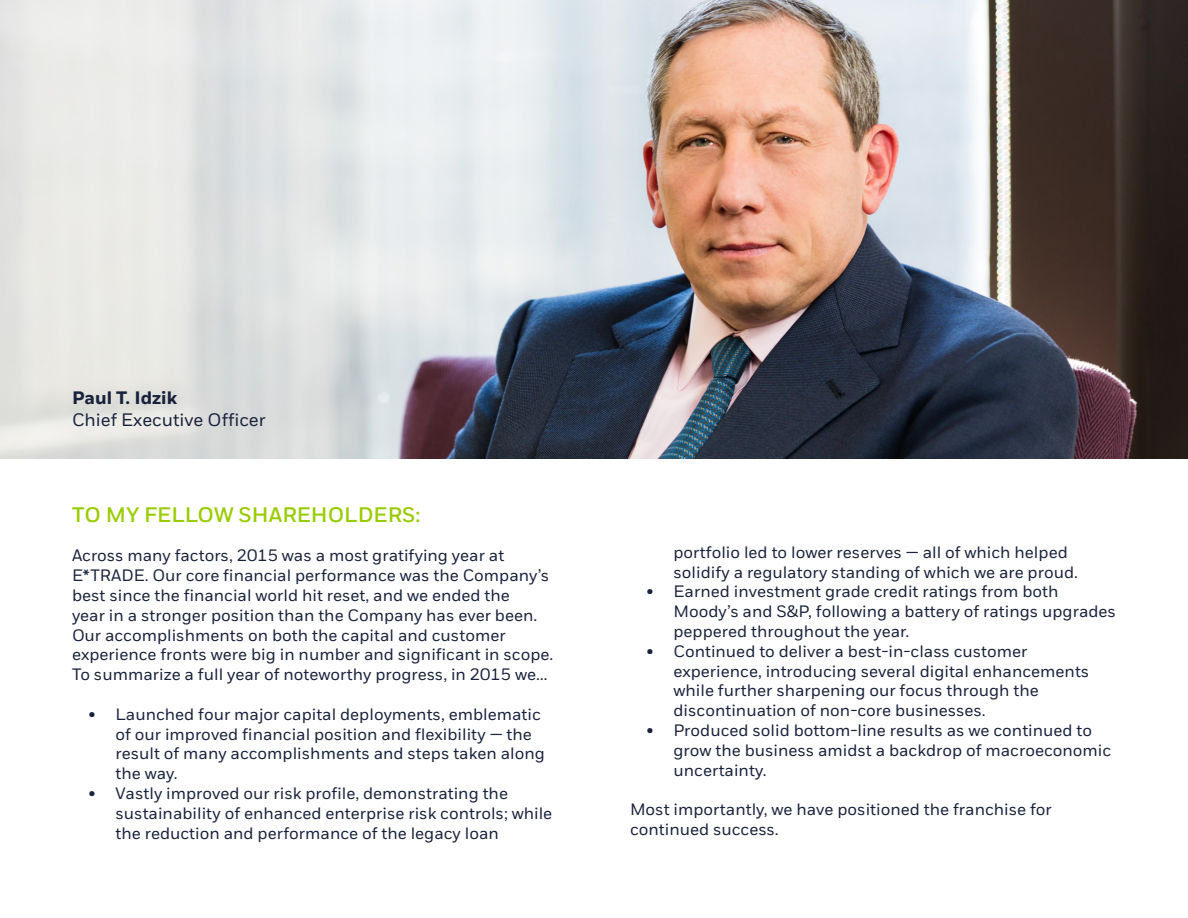
<style>
.page{position:relative;width:1188px;height:918px;background:#fff}
.page>*{position:absolute;margin:0;border:0;box-sizing:border-box;transform-origin:0 0}
.Text_Highlight{font:500 21px "E Trade Fort";color:#9c0}
.t1{font:18px "E Trade Fort";color:#19223c}
.t2{font:700 18px "E Trade Fort";color:#19223c}
.Body{font:16.5px/19.8px "E Trade Fort";color:#19223c}
</style>
<div class="page">
<img style="left:0;top:0;width:1188px;height:459px">
<p class="t2" style="left:72px;top:387px;width:107px">Paul T. Idzik</p>
<p class="t1" style="left:72px;top:408px;width:195px">Chief Executive Officer</p>
<p class="Text_Highlight" style="left:72px;top:502px;width:350px">TO MY FELLOW SHAREHOLDERS:</p>
<p class="Body" style="left:72px;top:546px;width:483px">Across many factors, 2015 was a most gratifying year at E*TRADE. Our core financial performance was the Company’s best since the financial world hit reset, and we ended the<br>year in a stronger position than the Company has ever been.<br>Our accomplishments on both the capital and customer experience fronts were big in number and significant in scope.<br>To summarize a full year of noteworthy progress, in 2015 we…</p>
<p class="Body" style="left:116px;top:704px;width:431px;text-indent:-27px">• Launched four major capital deployments, emblematic of our improved financial position and flexibility — the result of many accomplishments and steps taken along the way.</p>
<p class="Body" style="left:116px;top:784px;width:438px;text-indent:-27px">• Vastly improved our risk profile, demonstrating the sustainability of enhanced enterprise risk controls; while the reduction and performance of the legacy loan</p>
<p class="Body" style="left:674px;top:543px;width:406px">portfolio led to lower reserves — all of which helped solidify a regulatory standing of which we are proud.</p>
<p class="Body" style="left:674px;top:582px;width:444px;text-indent:-27px">• Earned investment grade credit ratings from both<br>Moody’s and S&amp;P, following a battery of ratings upgrades peppered throughout the year.</p>
<p class="Body" style="left:674px;top:642px;width:417px;text-indent:-27px">• Continued to deliver a best-in-class customer experience, introducing several digital enhancements while further sharpening our focus through the discontinuation of non-core businesses.</p>
<p class="Body" style="left:674px;top:721px;width:439px;text-indent:-27px">• Produced solid bottom-line results as we continued to grow the business amidst a backdrop of macroeconomic uncertainty.</p>
<p class="Body" style="left:630px;top:800px;width:423px">Most importantly, we have positioned the franchise for continued success.</p>
</div>
